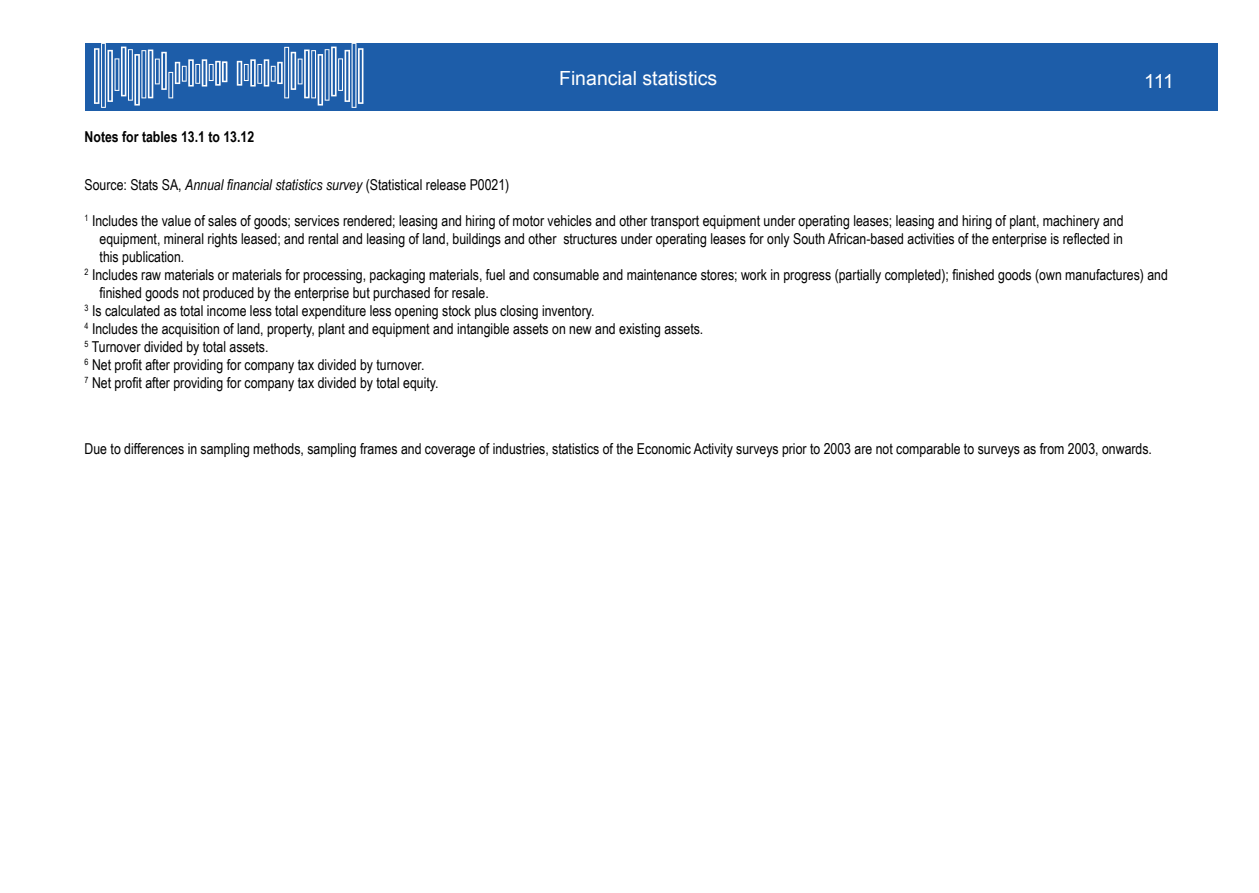
<style>
.page{position:relative;width:1259px;height:893px;background:#fff}
.page>*{position:absolute;margin:0;border:0;box-sizing:border-box;transform-origin:0 0}
.t1{font:19.5px "Arial";color:#fff}
.t2{font:15px "Arial Narrow";color:#000}
.t3{font:700 15px "Arial Narrow";color:#000}
.s1{font-style:italic}
</style>
<div class="page">
<div style="left:85px;top:43px;width:1132px;height:67px;background:#1d5da9"></div>
<svg style="left:237px;top:43px;width:126px;height:65px"></svg>
<svg style="left:94px;top:43px;width:133px;height:65px"></svg>
<h1 class="t1" style="left:559px;top:65px;width:160px">Financial statistics</h1>
<h1 class="t1" style="left:1144px;top:68px;width:31px">111</h1>
<p class="t3" style="left:85px;top:126px;width:171px">Notes for tables 13.1 to 13.12</p>
<p class="t2" style="left:85px;top:174px;width:426px">Source: Stats SA, <span class="s1">Annual financial statistics survey</span> (Statistical release P0021)</p>
<p class="t2" style="left:85px;top:210px;width:1040px"><sup>1</sup> Includes the value of sales of goods; services rendered; leasing and hiring of motor vehicles and other transport equipment under operating leases; leasing and hiring of plant, machinery and</p>
<p class="t2" style="left:100px;top:228px;width:1024px">equipment, mineral rights leased; and rental and leasing of land, buildings and other structures under operating leases for only South African-based activities of the enterprise is reflected in</p>
<p class="t2" style="left:100px;top:246px;width:86px">this publication.</p>
<p class="t2" style="left:85px;top:264px;width:1084px"><sup>2</sup> Includes raw materials or materials for processing, packaging materials, fuel and consumable and maintenance stores; work in progress (partially completed); finished goods (own manufactures) and</p>
<p class="t2" style="left:100px;top:282px;width:391px">finished goods not produced by the enterprise but purchased for resale.</p>
<p class="t2" style="left:85px;top:300px;width:511px"><sup>3</sup> Is calculated as total income less total expenditure less opening stock plus closing inventory.</p>
<p class="t2" style="left:85px;top:318px;width:620px"><sup>4</sup> Includes the acquisition of land, property, plant and equipment and intangible assets on new and existing assets.</p>
<p class="t2" style="left:85px;top:336px;width:185px"><sup>5</sup> Turnover divided by total assets.</p>
<p class="t2" style="left:85px;top:354px;width:341px"><sup>6</sup> Net profit after providing for company tax divided by turnover.</p>
<p class="t2" style="left:85px;top:372px;width:355px"><sup>7</sup> Net profit after providing for company tax divided by total equity.</p>
<p class="t2" style="left:85px;top:438px;width:1069px">Due to differences in sampling methods, sampling frames and coverage of industries, statistics of the Economic Activity surveys prior to 2003 are not comparable to surveys as from 2003, onwards.</p>
</div>
